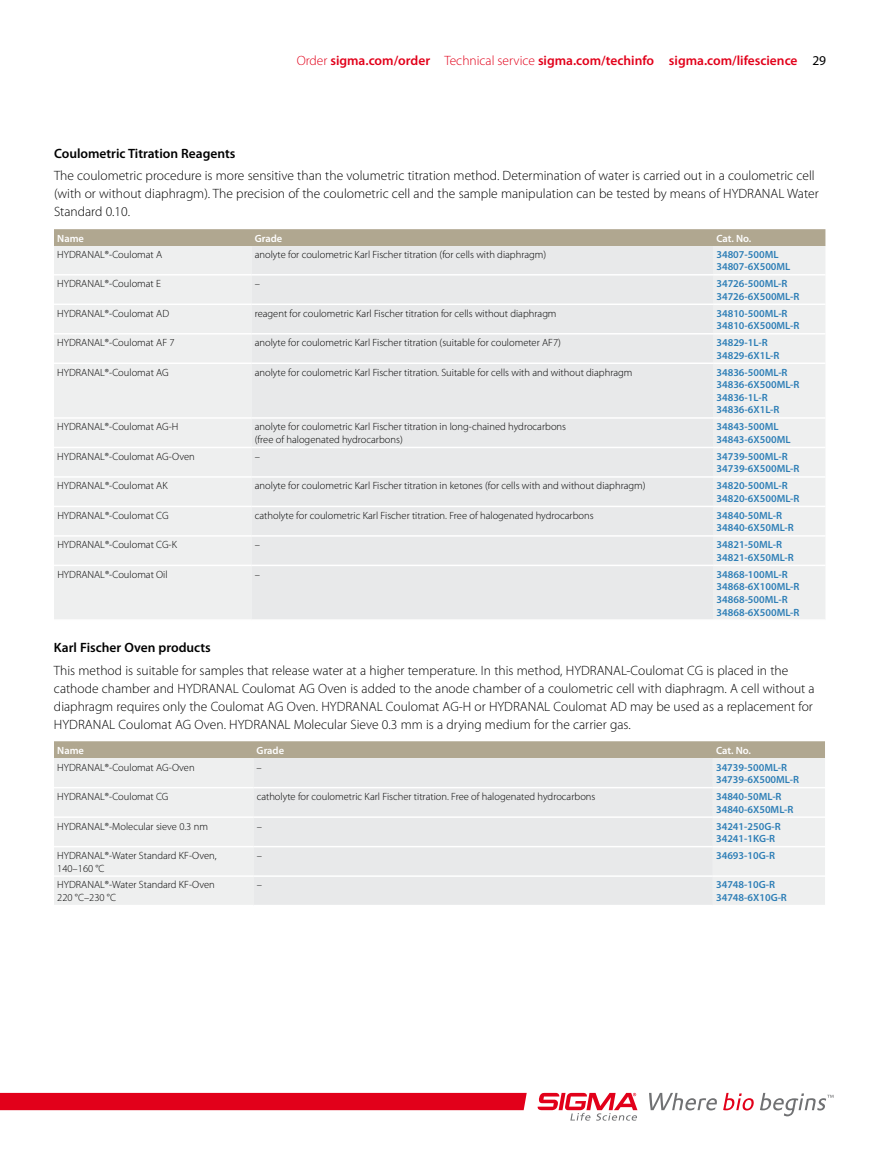
<style>
.page{position:relative;width:891px;height:1175px;background:#fff}
.page>*{position:absolute;margin:0;border:0;box-sizing:border-box;transform-origin:0 0}
.t1{font:300 13.5px/18px "Myriad Pro";color:#000}
.t2{font:600 13.5px "Myriad Pro";color:#e2001a}
.t3{font:600 13.5px "Myriad Pro";color:#000}
.t4{font:300 10.5px/12.6px "Myriad Pro";color:#000}
.t5{font:600 10.5px/12.6px "Myriad Pro";color:#2d7eb6}
.t6{font:600 10.5px "Myriad Pro";color:#fff}
.s1{font-weight:300}
.s2{font-weight:400;color:#000}
</style>
<div class="page">
<svg style="left:537px;top:1092px;width:100px;height:28px"></svg>
<svg style="left:649px;top:1092px;width:68px;height:18px"></svg>
<svg style="left:723px;top:1092px;width:31px;height:18px"></svg>
<div style="left:0;top:1092px;width:527px;height:18px;background:#e2001a"></div>
<svg style="left:760px;top:1092px;width:74px;height:24px"></svg>
<div style="left:54px;top:229px;width:771px;height:17px;background:#b0a790"></div>
<div style="left:54px;top:246px;width:771px;height:373px;background:#eeefef"></div>
<div style="left:251px;top:246px;width:462px;height:373px;background:#e8e9ea"></div>
<hr style="left:54px;top:274px;width:197px;height:1px;background:#fff">
<hr style="left:251px;top:274px;width:462px;height:1px;background:#fff">
<hr style="left:713px;top:274px;width:112px;height:1px;background:#fff">
<hr style="left:54px;top:303px;width:197px;height:2px;background:#fff">
<hr style="left:251px;top:303px;width:462px;height:2px;background:#fff">
<hr style="left:713px;top:303px;width:112px;height:2px;background:#fff">
<hr style="left:54px;top:333px;width:197px;height:1px;background:#fff">
<hr style="left:251px;top:333px;width:462px;height:1px;background:#fff">
<hr style="left:713px;top:333px;width:112px;height:1px;background:#fff">
<hr style="left:54px;top:362px;width:197px;height:2px;background:#fff">
<hr style="left:251px;top:362px;width:462px;height:2px;background:#fff">
<hr style="left:713px;top:362px;width:112px;height:2px;background:#fff">
<hr style="left:54px;top:417px;width:197px;height:2px;background:#fff">
<hr style="left:251px;top:417px;width:462px;height:2px;background:#fff">
<hr style="left:713px;top:417px;width:112px;height:2px;background:#fff">
<hr style="left:54px;top:447px;width:197px;height:1px;background:#fff">
<hr style="left:251px;top:447px;width:462px;height:1px;background:#fff">
<hr style="left:713px;top:447px;width:112px;height:1px;background:#fff">
<hr style="left:54px;top:476px;width:197px;height:1px;background:#fff">
<hr style="left:251px;top:476px;width:462px;height:1px;background:#fff">
<hr style="left:713px;top:476px;width:112px;height:1px;background:#fff">
<hr style="left:54px;top:505px;width:197px;height:2px;background:#fff">
<hr style="left:251px;top:505px;width:462px;height:2px;background:#fff">
<hr style="left:713px;top:505px;width:112px;height:2px;background:#fff">
<hr style="left:54px;top:535px;width:197px;height:1px;background:#fff">
<hr style="left:251px;top:535px;width:462px;height:1px;background:#fff">
<hr style="left:713px;top:535px;width:112px;height:1px;background:#fff">
<hr style="left:54px;top:564px;width:197px;height:2px;background:#fff">
<hr style="left:251px;top:564px;width:462px;height:2px;background:#fff">
<hr style="left:713px;top:564px;width:112px;height:2px;background:#fff">
<div style="left:54px;top:741px;width:771px;height:17px;background:#b0a790"></div>
<div style="left:54px;top:758px;width:771px;height:146px;background:#eeefef"></div>
<div style="left:253px;top:758px;width:460px;height:146px;background:#e8e9ea"></div>
<hr style="left:54px;top:787px;width:199px;height:1px;background:#fff">
<hr style="left:253px;top:787px;width:460px;height:1px;background:#fff">
<hr style="left:713px;top:787px;width:112px;height:1px;background:#fff">
<hr style="left:54px;top:816px;width:199px;height:2px;background:#fff">
<hr style="left:253px;top:816px;width:460px;height:2px;background:#fff">
<hr style="left:713px;top:816px;width:112px;height:2px;background:#fff">
<hr style="left:54px;top:846px;width:199px;height:1px;background:#fff">
<hr style="left:253px;top:846px;width:460px;height:1px;background:#fff">
<hr style="left:713px;top:846px;width:112px;height:1px;background:#fff">
<hr style="left:54px;top:875px;width:199px;height:1px;background:#fff">
<hr style="left:253px;top:875px;width:460px;height:1px;background:#fff">
<hr style="left:713px;top:875px;width:112px;height:1px;background:#fff">
<p class="t2" style="left:297px;top:52px;width:531px"><span class="s1">Order</span> sigma.com/order <span class="s1">Technical service</span> sigma.com/techinfo sigma.com/lifescience <span class="s2">29</span></p>
<p class="t3" style="left:54px;top:145px;width:183px">Coulometric Titration Reagents</p>
<p class="t1" style="left:54px;top:167px;width:766px">The coulometric procedure is more sensitive than the volumetric titration method. Determination of water is carried out in a coulometric cell (with or without diaphragm). The precision of the coulometric cell and the sample manipulation can be tested by means of HYDRANAL Water<br>Standard 0.10.</p>
<p class="t6" style="left:57px;top:231px;width:28px">Name</p>
<p class="t6" style="left:255px;top:231px;width:29px">Grade</p>
<p class="t6" style="left:716px;top:231px;width:36px">Cat. No.</p>
<p class="t4" style="left:57px;top:248px;width:107px">HYDRANAL®-Coulomat A</p>
<p class="t4" style="left:255px;top:248px;width:293px">anolyte for coulometric Karl Fischer titration (for cells with diaphragm)</p>
<p class="t5" style="left:716px;top:247px;width:76px">34807-500ML<br>34807-6X500ML</p>
<p class="t4" style="left:57px;top:277px;width:105px">HYDRANAL®-Coulomat E</p>
<p class="t4" style="left:255px;top:277px;width:7px">–</p>
<p class="t5" style="left:716px;top:277px;width:85px">34726-500ML-R<br>34726-6X500ML-R</p>
<p class="t4" style="left:57px;top:307px;width:113px">HYDRANAL®-Coulomat AD</p>
<p class="t4" style="left:255px;top:307px;width:303px">reagent for coulometric Karl Fischer titration for cells without diaphragm</p>
<p class="t5" style="left:716px;top:306px;width:85px">34810-500ML-R<br>34810-6X500ML-R</p>
<p class="t4" style="left:57px;top:336px;width:119px">HYDRANAL®-Coulomat AF 7</p>
<p class="t4" style="left:255px;top:336px;width:308px">anolyte for coulometric Karl Fischer titration (suitable for coulometer AF7)</p>
<p class="t5" style="left:716px;top:336px;width:65px">34829-1L-R<br>34829-6X1L-R</p>
<p class="t4" style="left:57px;top:366px;width:113px">HYDRANAL®-Coulomat AG</p>
<p class="t4" style="left:255px;top:366px;width:379px">anolyte for coulometric Karl Fischer titration. Suitable for cells with and without diaphragm</p>
<p class="t5" style="left:716px;top:365px;width:85px">34836-500ML-R<br>34836-6X500ML-R<br>34836-1L-R<br>34836-6X1L-R</p>
<p class="t4" style="left:57px;top:420px;width:123px">HYDRANAL®-Coulomat AG-H</p>
<p class="t4" style="left:255px;top:420px;width:313px">anolyte for coulometric Karl Fischer titration in long-chained hydrocarbons (free of halogenated hydrocarbons)</p>
<p class="t5" style="left:716px;top:420px;width:76px">34843-500ML<br>34843-6X500ML</p>
<p class="t4" style="left:57px;top:450px;width:139px">HYDRANAL®-Coulomat AG-Oven</p>
<p class="t4" style="left:255px;top:450px;width:7px">–</p>
<p class="t5" style="left:716px;top:450px;width:85px">34739-500ML-R<br>34739-6X500ML-R</p>
<p class="t4" style="left:57px;top:479px;width:112px">HYDRANAL®-Coulomat AK</p>
<p class="t4" style="left:255px;top:479px;width:392px">anolyte for coulometric Karl Fischer titration in ketones (for cells with and without diaphragm)</p>
<p class="t5" style="left:717px;top:479px;width:85px">34820-500ML-R<br>34820-6X500ML-R</p>
<p class="t4" style="left:57px;top:509px;width:113px">HYDRANAL®-Coulomat CG</p>
<p class="t4" style="left:255px;top:509px;width:340px">catholyte for coulometric Karl Fischer titration. Free of halogenated hydrocarbons</p>
<p class="t5" style="left:717px;top:508px;width:79px">34840-50ML-R<br>34840-6X50ML-R</p>
<p class="t4" style="left:57px;top:538px;width:121px">HYDRANAL®-Coulomat CG-K</p>
<p class="t4" style="left:255px;top:538px;width:7px">–</p>
<p class="t5" style="left:717px;top:538px;width:79px">34821-50ML-R<br>34821-6X50ML-R</p>
<p class="t4" style="left:57px;top:568px;width:112px">HYDRANAL®-Coulomat Oil</p>
<p class="t4" style="left:255px;top:568px;width:7px">–</p>
<p class="t5" style="left:717px;top:567px;width:85px">34868-100ML-R<br>34868-6X100ML-R<br>34868-500ML-R<br>34868-6X500ML-R</p>
<p class="t3" style="left:54px;top:639px;width:158px">Karl Fischer Oven products</p>
<p class="t1" style="left:54px;top:661px;width:762px">This method is suitable for samples that release water at a higher temperature. In this method, HYDRANAL-Coulomat CG is placed in the cathode chamber and HYDRANAL Coulomat AG Oven is added to the anode chamber of a coulometric cell with diaphragm. A cell without a diaphragm requires only the Coulomat AG Oven. HYDRANAL Coulomat AG-H or HYDRANAL Coulomat AD may be used as a replacement for HYDRANAL Coulomat AG Oven. HYDRANAL Molecular Sieve 0.3 mm is a drying medium for the carrier gas.</p>
<p class="t6" style="left:57px;top:743px;width:28px">Name</p>
<p class="t6" style="left:257px;top:743px;width:29px">Grade</p>
<p class="t6" style="left:716px;top:743px;width:36px">Cat. No.</p>
<p class="t4" style="left:57px;top:760px;width:139px">HYDRANAL®-Coulomat AG-Oven</p>
<p class="t5" style="left:716px;top:760px;width:85px">34739-500ML-R<br>34739-6X500ML-R</p>
<p class="t4" style="left:57px;top:790px;width:113px">HYDRANAL®-Coulomat CG</p>
<p class="t4" style="left:257px;top:790px;width:340px">catholyte for coulometric Karl Fischer titration. Free of halogenated hydrocarbons</p>
<p class="t5" style="left:716px;top:790px;width:79px">34840-50ML-R<br>34840-6X50ML-R</p>
<p class="t4" style="left:57px;top:819px;width:152px">HYDRANAL®-Molecular sieve 0.3 nm</p>
<p class="t5" style="left:716px;top:819px;width:66px">34241-250G-R<br>34241-1KG-R</p>
<p class="t4" style="left:57px;top:849px;width:161px">HYDRANAL®-Water Standard KF-Oven,<br>140–160 °C</p>
<p class="t4" style="left:257px;top:849px;width:7px">–</p>
<p class="t5" style="left:716px;top:849px;width:60px">34693-10G-R</p>
<p class="t4" style="left:57px;top:878px;width:159px">HYDRANAL®-Water Standard KF-Oven<br>220 °C–230 °C</p>
<p class="t4" style="left:257px;top:878px;width:7px">–</p>
<p class="t5" style="left:716px;top:878px;width:72px">34748-10G-R<br>34748-6X10G-R</p>
</div>
